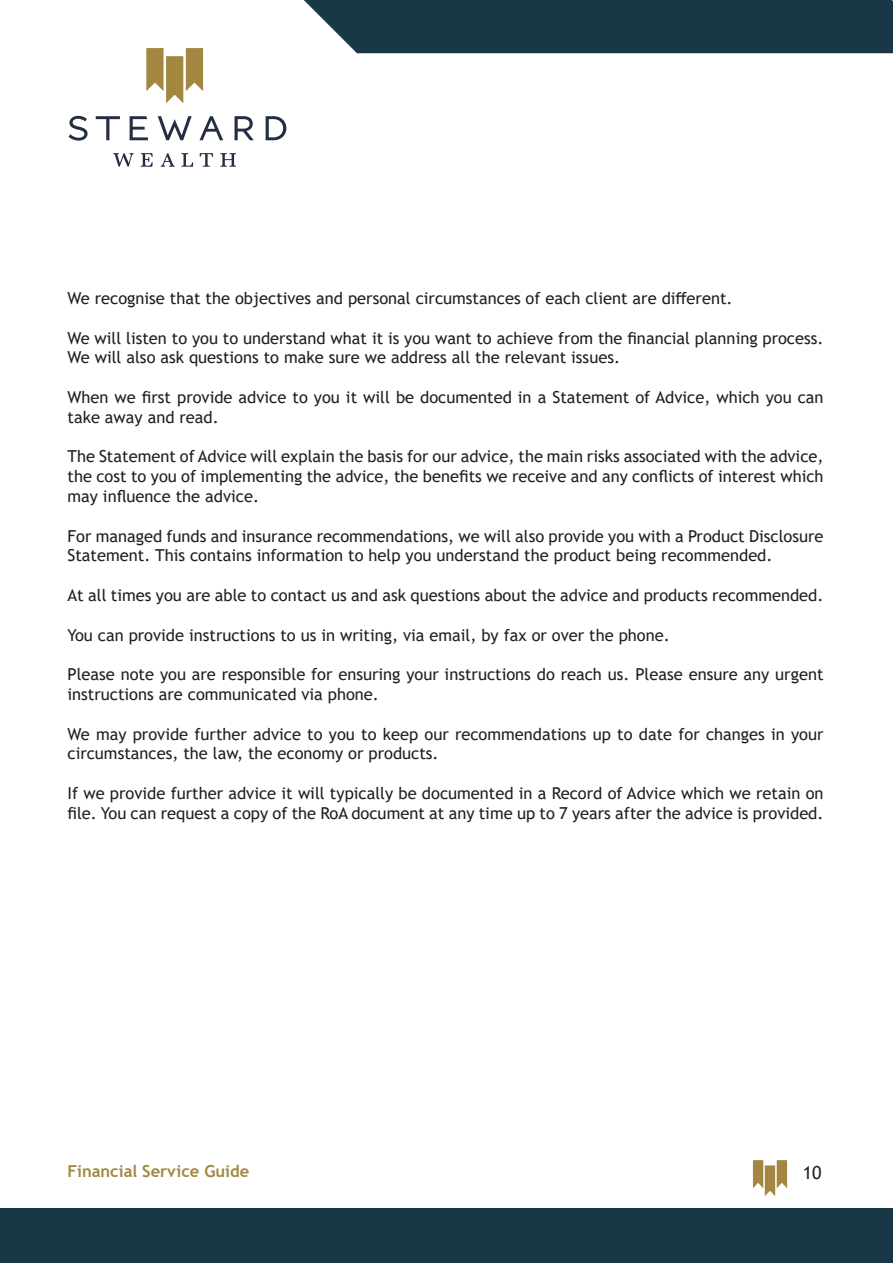
<style>
.page{position:relative;width:893px;height:1263px;background:#fff}
.page>*{position:absolute;margin:0;border:0;box-sizing:border-box;transform-origin:0 0}
.t1{font:18px "Trebuchet MS";color:#231f20}
.t2{font:16.5px/19.8px "Trebuchet MS";color:#231f20}
.t3{font:700 16.5px "Trebuchet MS";color:#a38741}
</style>
<div class="page">
<div style="left:0;top:1209px;width:893px;height:54px;background:#183847"></div>
<div style="left:304px;top:0;width:589px;height:53px;background:#183847"></div>
<svg style="left:68px;top:116px;width:218px;height:51px"></svg>
<svg style="left:146px;top:48px;width:57px;height:55px"></svg>
<svg style="left:753px;top:1160px;width:34px;height:36px"></svg>
<p class="t2" style="left:68px;top:288px;width:667px">We recognise that the objectives and personal circumstances of each client are different.</p>
<p class="t2" style="left:68px;top:328px;width:758px">We will listen to you to understand what it is you want to achieve from the financial planning process.<br>We will also ask questions to make sure we address all the relevant issues.</p>
<p class="t2" style="left:68px;top:387px;width:757px">When we first provide advice to you it will be documented in a Statement of Advice, which you can take away and read.</p>
<p class="t2" style="left:68px;top:446px;width:757px;text-align:justify">The Statement of Advice will explain the basis for our advice, the main risks associated with the advice, the cost to you of implementing the advice, the benefits we receive and any conflicts of interest which may influence the advice.</p>
<p class="t2" style="left:68px;top:526px;width:757px">For managed funds and insurance recommendations, we will also provide you with a Product Disclosure<br>Statement. This contains information to help you understand the product being recommended.</p>
<p class="t2" style="left:68px;top:585px;width:757px">At all times you are able to contact us and ask questions about the advice and products recommended.</p>
<p class="t2" style="left:68px;top:625px;width:604px">You can provide instructions to us in writing, via email, by fax or over the phone.</p>
<p class="t2" style="left:68px;top:664px;width:757px">Please note you are responsible for ensuring your instructions do reach us. Please ensure any urgent instructions are communicated via phone.</p>
<p class="t2" style="left:68px;top:724px;width:758px">We may provide further advice to you to keep our recommendations up to date for changes in your circumstances, the law, the economy or products.</p>
<p class="t2" style="left:68px;top:783px;width:758px">If we provide further advice it will typically be documented in a Record of Advice which we retain on file. You can request a copy of the RoA document at any time up to 7 years after the advice is provided.</p>
<p class="t3" style="left:68px;top:1161px;width:183px">Financial Service Guide</p>
<p class="t1" style="left:803px;top:1161px;width:20px">10</p>
</div>
